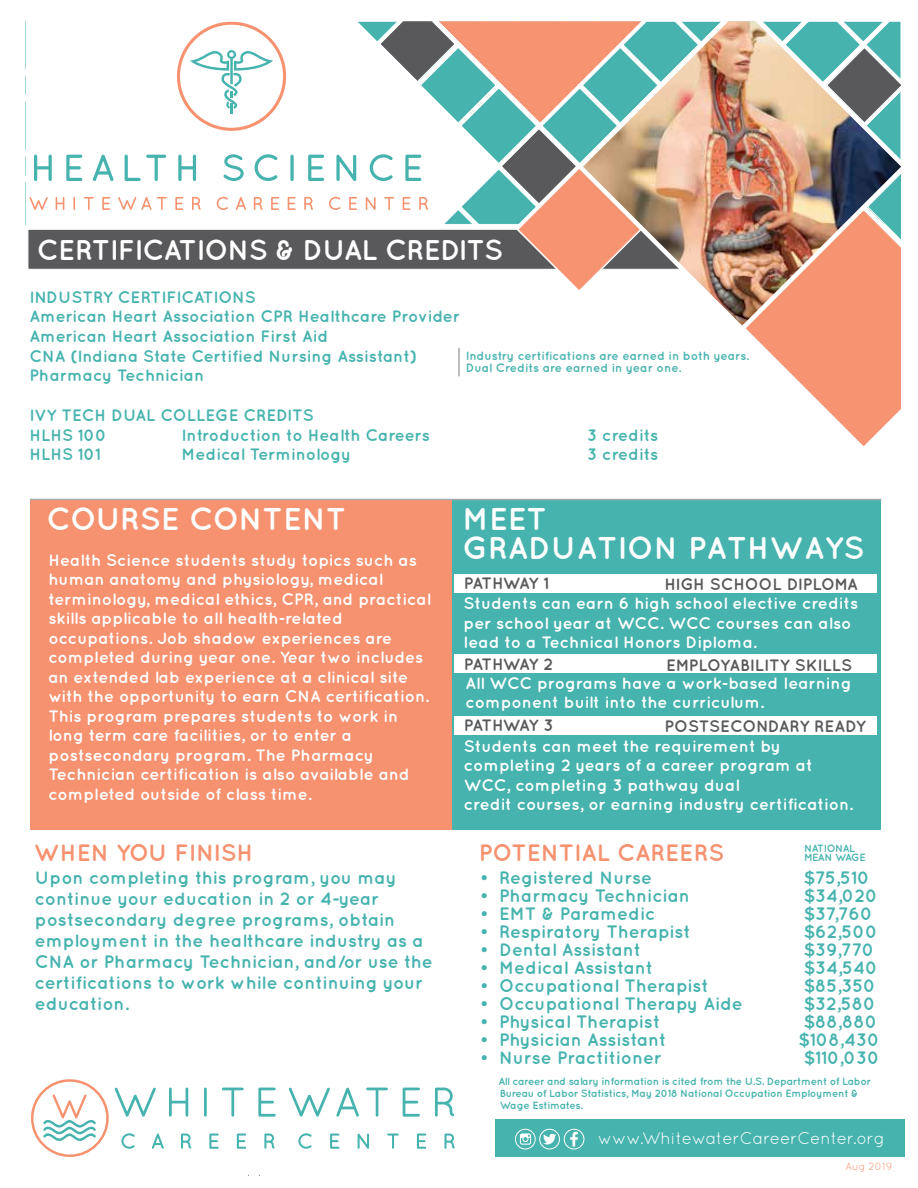
<style>
.page{position:relative;width:918px;height:1188px;background:#fff}
.page>*{position:absolute;margin:0;border:0;box-sizing:border-box;transform-origin:0 0}
.t1{font:700 31.5px/28.7px "Quicksand";color:#fff}
.t2{font:700 28.5px "Quicksand";letter-spacing:-.02em;color:#fff}
.t3{font:700 23.7px "Quicksand";color:#f69270}
.t4{font:700 18px/21px "Quicksand";color:#46b3ae}
.t5{font:16.95px "Quicksand";letter-spacing:-.01em;color:#fff}
.t6{font:700 16.5px/19.5px "Quicksand";color:#fff}
.t7{font:700 16.5px/19.6px "Quicksand";color:#46b3ae}
.t8{font:700 16.5px "Quicksand";letter-spacing:-.015em;color:#59595c}
.t9{font:700 16.5px "Quicksand";letter-spacing:-.075em;color:#59595c}
.t10{font:700 12px/12px "Quicksand";color:#46b3ae}
.t11{font:700 10.5px/12px "Quicksand";letter-spacing:-.03em;color:#46b3ae}
.t12{font:10.5px "Quicksand";color:#f69270}
</style>
<div class="page">
<div style="left:30px;top:499px;width:850px;height:331px;background:#f69270"></div>
<div style="left:453px;top:499px;width:428px;height:330px;background:#46b3ae"></div>
<hr style="left:30px;top:499px;width:851px;height:1px;background:#a7a9ac">
<hr style="left:458px;top:348px;width:2px;height:28px;background:#a7a9ac">
<div style="left:28px;top:229px;width:729px;height:40px;background:#59595c;border:1px solid #fff"></div>
<img style="left:643px;top:21px;width:258px;height:305px">
<svg style="left:826px;top:47px;width:75px;height:76px;background:#7b9592"></svg>
<img style="left:743px;top:169px;width:158px;height:277px">
<svg style="left:29px;top:197px;width:19px;height:13px"></svg>
<svg style="left:56px;top:197px;width:8px;height:13px"></svg>
<svg style="left:73px;top:197px;width:2px;height:13px"></svg>
<svg style="left:84px;top:197px;width:10px;height:13px"></svg>
<svg style="left:102px;top:197px;width:8px;height:13px"></svg>
<svg style="left:118px;top:197px;width:49px;height:13px"></svg>
<svg style="left:175px;top:197px;width:8px;height:13px"></svg>
<svg style="left:192px;top:197px;width:9px;height:13px"></svg>
<svg style="left:217px;top:197px;width:11px;height:13px"></svg>
<svg style="left:236px;top:197px;width:10px;height:13px"></svg>
<svg style="left:254px;top:197px;width:9px;height:13px"></svg>
<svg style="left:271px;top:197px;width:8px;height:13px"></svg>
<svg style="left:288px;top:197px;width:8px;height:13px"></svg>
<svg style="left:304px;top:197px;width:9px;height:13px"></svg>
<svg style="left:329px;top:197px;width:11px;height:13px"></svg>
<svg style="left:349px;top:197px;width:8px;height:13px"></svg>
<svg style="left:34px;top:155px;width:18px;height:26px"></svg>
<svg style="left:66px;top:155px;width:16px;height:26px"></svg>
<svg style="left:93px;top:155px;width:21px;height:26px"></svg>
<svg style="left:125px;top:155px;width:41px;height:26px"></svg>
<svg style="left:178px;top:155px;width:18px;height:26px"></svg>
<svg style="left:223px;top:154px;width:21px;height:27px"></svg>
<svg style="left:255px;top:154px;width:22px;height:27px"></svg>
<svg style="left:290px;top:155px;width:4px;height:26px"></svg>
<svg style="left:308px;top:155px;width:16px;height:26px"></svg>
<svg style="left:336px;top:155px;width:20px;height:26px"></svg>
<svg style="left:366px;top:21px;width:277px;height:269px"></svg>
<svg style="left:177px;top:22px;width:109px;height:109px"></svg>
<div style="left:495px;top:1120px;width:410px;height:37px;background:#46b3ae"></div>
<svg style="left:31px;top:1079px;width:78px;height:78px"></svg>
<svg style="left:115px;top:1088px;width:41px;height:29px"></svg>
<svg style="left:169px;top:1088px;width:19px;height:29px"></svg>
<hr style="left:204px;top:1088px;width:3px;height:29px;background:#46b3ae">
<svg style="left:222px;top:1088px;width:22px;height:29px"></svg>
<svg style="left:258px;top:1088px;width:18px;height:29px"></svg>
<svg style="left:289px;top:1088px;width:41px;height:29px"></svg>
<svg style="left:336px;top:1088px;width:23px;height:29px"></svg>
<svg style="left:366px;top:1088px;width:22px;height:29px"></svg>
<svg style="left:403px;top:1088px;width:17px;height:29px"></svg>
<svg style="left:435px;top:1088px;width:19px;height:29px"></svg>
<svg style="left:121px;top:1133px;width:14px;height:16px"></svg>
<svg style="left:152px;top:1134px;width:12px;height:15px"></svg>
<svg style="left:181px;top:1134px;width:10px;height:15px"></svg>
<svg style="left:209px;top:1134px;width:10px;height:15px"></svg>
<svg style="left:237px;top:1134px;width:9px;height:15px"></svg>
<svg style="left:264px;top:1134px;width:11px;height:15px"></svg>
<svg style="left:298px;top:1133px;width:14px;height:16px"></svg>
<svg style="left:330px;top:1134px;width:9px;height:15px"></svg>
<svg style="left:358px;top:1133px;width:11px;height:16px"></svg>
<svg style="left:387px;top:1134px;width:12px;height:15px"></svg>
<svg style="left:417px;top:1134px;width:9px;height:15px"></svg>
<svg style="left:444px;top:1134px;width:11px;height:15px"></svg>
<svg style="left:543px;top:1134px;width:13px;height:11px"></svg>
<div style="left:539px;top:1129px;width:21px;height:20px;border:1px solid #fff;border-radius:50%"></div>
<div style="left:564px;top:1129px;width:20px;height:20px;border:1px solid #fff;border-radius:50%"></div>
<svg style="left:570px;top:1132px;width:8px;height:14px"></svg>
<div style="left:515px;top:1129px;width:21px;height:20px;border:1px solid #fff;border-radius:50%"></div>
<svg style="left:520px;top:1133px;width:11px;height:12px"></svg>
<div style="left:454px;top:574px;width:422px;height:19px;background:#fff"></div>
<div style="left:454px;top:654px;width:422px;height:19px;background:#fff"></div>
<div style="left:454px;top:717px;width:422px;height:18px;background:#fff"></div>
<h2 class="t2" style="left:37px;top:233px;width:468px">CERTIFICATIONS &amp; DUAL CREDITS</h2>
<p class="t7" style="left:29px;top:286px;width:432px">INDUSTRY CERTIFICATIONS<br>American Heart Association CPR Healthcare Provider American Heart Association First Aid<br>CNA (Indiana State Certified Nursing Assistant)<br>Pharmacy Technician</p>
<p class="t7" style="left:29px;top:405px;width:286px">IVY TECH DUAL COLLEGE CREDITS<br>HLHS 100</p>
<p class="t10" style="left:466px;top:350px;width:285px">Industry certifications are earned in both years.<br>Dual Credits are earned in year one.</p>
<p class="t7" style="left:182px;top:425px;width:250px">Introduction to Health Careers</p>
<p class="t7" style="left:587px;top:425px;width:73px">3 credits</p>
<p class="t7" style="left:29px;top:444px;width:73px">HLHS 101</p>
<p class="t7" style="left:182px;top:444px;width:171px">Medical Terminology</p>
<p class="t7" style="left:587px;top:444px;width:73px">3 credits</p>
<h1 class="t1" style="left:46px;top:504px;width:301px">COURSE CONTENT</h1>
<p class="t6" style="left:48px;top:550px;width:384px">Health Science students study topics such as human anatomy and physiology, medical terminology, medical ethics, CPR, and practical skills applicable to all health-related occupations. Job shadow experiences are completed during year one. Year two includes an extended lab experience at a clinical site with the opportunity to earn CNA certification.<br>This program prepares students to work in long term care facilities, or to enter a postsecondary program. The Pharmacy Technician certification is also available and completed outside of class time.</p>
<h3 class="t3" style="left:34px;top:838px;width:221px">WHEN YOU FINISH</h3>
<p class="t4" style="left:35px;top:867px;width:400px">Upon completing this program, you may continue your education in 2 or 4-year postsecondary degree programs, obtain employment in the healthcare industry as a CNA or Pharmacy Technician, and/or use the certifications to work while continuing your education.</p>
<h1 class="t1" style="left:463px;top:504px;width:404px">MEET<br>GRADUATION PATHWAYS</h1>
<p class="t9" style="left:464px;top:573px;width:87px">PATHWAY 1</p>
<p class="t8" style="left:665px;top:574px;width:195px">HIGH SCHOOL DIPLOMA</p>
<p class="t6" style="left:464px;top:593px;width:396px">Students can earn 6 high school elective credits per school year at WCC. WCC courses can also lead to a Technical Honors Diploma.</p>
<p class="t6" style="left:466px;top:673px;width:388px">All WCC programs have a work-based learning component built into the curriculum.</p>
<p class="t6" style="left:464px;top:736px;width:391px">Students can meet the requirement by completing 2 years of a career program at WCC, completing 3 pathway dual<br>credit courses, or earning industry certification.</p>
<p class="t9" style="left:464px;top:654px;width:91px">PATHWAY 2</p>
<p class="t8" style="left:666px;top:655px;width:188px">EMPLOYABILITY SKILLS</p>
<p class="t9" style="left:464px;top:716px;width:91px">PATHWAY 3</p>
<p class="t8" style="left:665px;top:716px;width:203px">POSTSECONDARY READY</p>
<h3 class="t3" style="left:479px;top:838px;width:247px">POTENTIAL CAREERS</h3>
<p class="t4" style="left:480px;top:867px;width:174px">• Registered Nurse</p>
<p class="t4" style="left:804px;top:867px;width:68px">$75,510</p>
<p class="t4" style="left:480px;top:885px;width:211px">• Pharmacy Technician</p>
<p class="t4" style="left:804px;top:885px;width:76px">$34,020</p>
<p class="t4" style="left:480px;top:903px;width:177px">• EMT &amp; Paramedic</p>
<p class="t4" style="left:804px;top:903px;width:70px">$37,760</p>
<p class="t4" style="left:480px;top:921px;width:213px">• Respiratory Therapist</p>
<p class="t4" style="left:804px;top:921px;width:76px">$62,500</p>
<p class="t4" style="left:480px;top:939px;width:163px">• Dental Assistant</p>
<p class="t4" style="left:804px;top:939px;width:72px">$39,770</p>
<p class="t4" style="left:480px;top:957px;width:175px">• Medical Assistant</p>
<p class="t4" style="left:804px;top:957px;width:76px">$34,540</p>
<p class="t4" style="left:480px;top:975px;width:230px">• Occupational Therapist</p>
<p class="t4" style="left:804px;top:975px;width:74px">$85,350</p>
<p class="t4" style="left:480px;top:993px;width:264px">• Occupational Therapy Aide</p>
<p class="t4" style="left:804px;top:993px;width:74px">$32,580</p>
<p class="t4" style="left:480px;top:1011px;width:182px">• Physical Therapist</p>
<p class="t4" style="left:804px;top:1011px;width:75px">$88,880</p>
<p class="t4" style="left:480px;top:1029px;width:188px">• Physician Assistant</p>
<p class="t4" style="left:798px;top:1029px;width:83px">$108,430</p>
<p class="t4" style="left:480px;top:1047px;width:183px">• Nurse Practitioner</p>
<p class="t4" style="left:804px;top:1047px;width:77px">$110,030</p>
<p class="t11" style="left:498px;top:1075px;width:374px">All career and salary information is cited from the U.S. Department of Labor<br>Bureau of Labor Statistics, May 2018 National Occupation Employment &amp;<br>Wage Estimates.</p>
<p class="t11" style="left:804px;top:843px;width:63px;line-height:9px">NATIONAL<br>MEAN WAGE</p>
<p class="t5" style="left:598px;top:1129px;width:289px">www.WhitewaterCareerCenter.org</p>
<p class="t12" style="left:845px;top:1160px;width:49px">Aug 2019</p>
</div>
